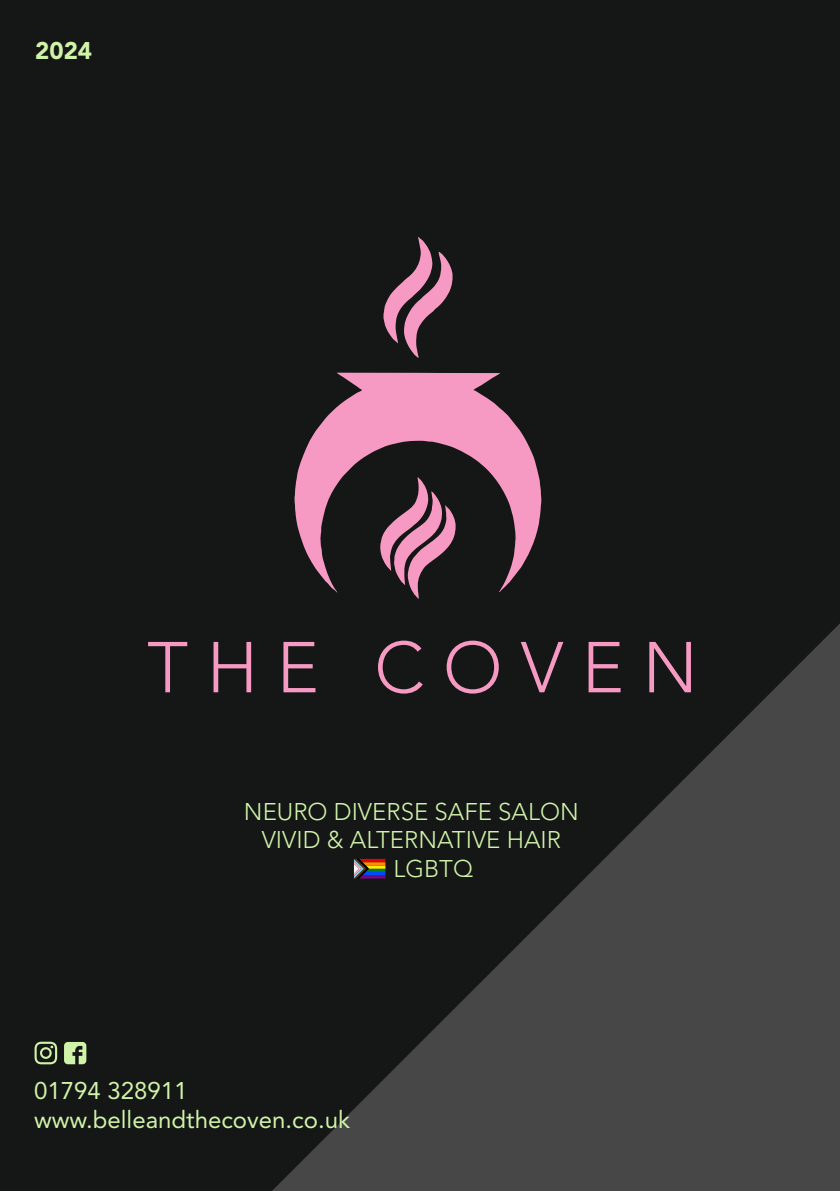
<style>
.page{position:relative;width:840px;height:1191px;background:#fff}
.page>*{position:absolute;margin:0;border:0;box-sizing:border-box;transform-origin:0 0}
.t1{font:300 71.2px "Avenir LT Std";letter-spacing:.26em;color:#f69ac3}
.t2{font:300 24px "Avenir LT Std";color:#d0f3a9}
.t3{font:24px/28.2px "Avenir LT Std";color:#d0f3a9}
.t4{font:900 24px "Avenir LT Std";color:#d0f3a9}
</style>
<div class="page">
<div style="left:0;top:0;width:839px;height:1191px;background:#151616"></div>
<svg style="left:247px;top:595px;width:592px;height:596px;background:#2c2c2c"></svg>
<svg style="left:294px;top:373px;width:247px;height:220px;background:#7b5164"></svg>
<svg style="left:382px;top:237px;width:70px;height:121px;background:#634352"></svg>
<svg style="left:379px;top:477px;width:76px;height:122px;background:#6c4958"></svg>
<svg style="left:35px;top:1041px;width:22px;height:23px"></svg>
<svg style="left:64px;top:1042px;width:22px;height:22px"></svg>
<svg style="left:354px;top:859px;width:31px;height:19px"></svg>
<p class="t4" style="left:35px;top:36px;width:58px">2024</p>
<h1 class="t1" style="left:147px;top:626px;width:552px">THE COVEN</h1>
<p class="t2" style="left:244px;top:797px;width:336px">NEURO DIVERSE SAFE SALON</p>
<p class="t2" style="left:261px;top:826px;width:301px">VIVID &amp; ALTERNATIVE HAIR</p>
<p class="t2" style="left:393px;top:854px;width:81px">LGBTQ</p>
<p class="t3" style="left:34px;top:1077px;width:317px">01794 328911 www.belleandthecoven.co.uk</p>
</div>
